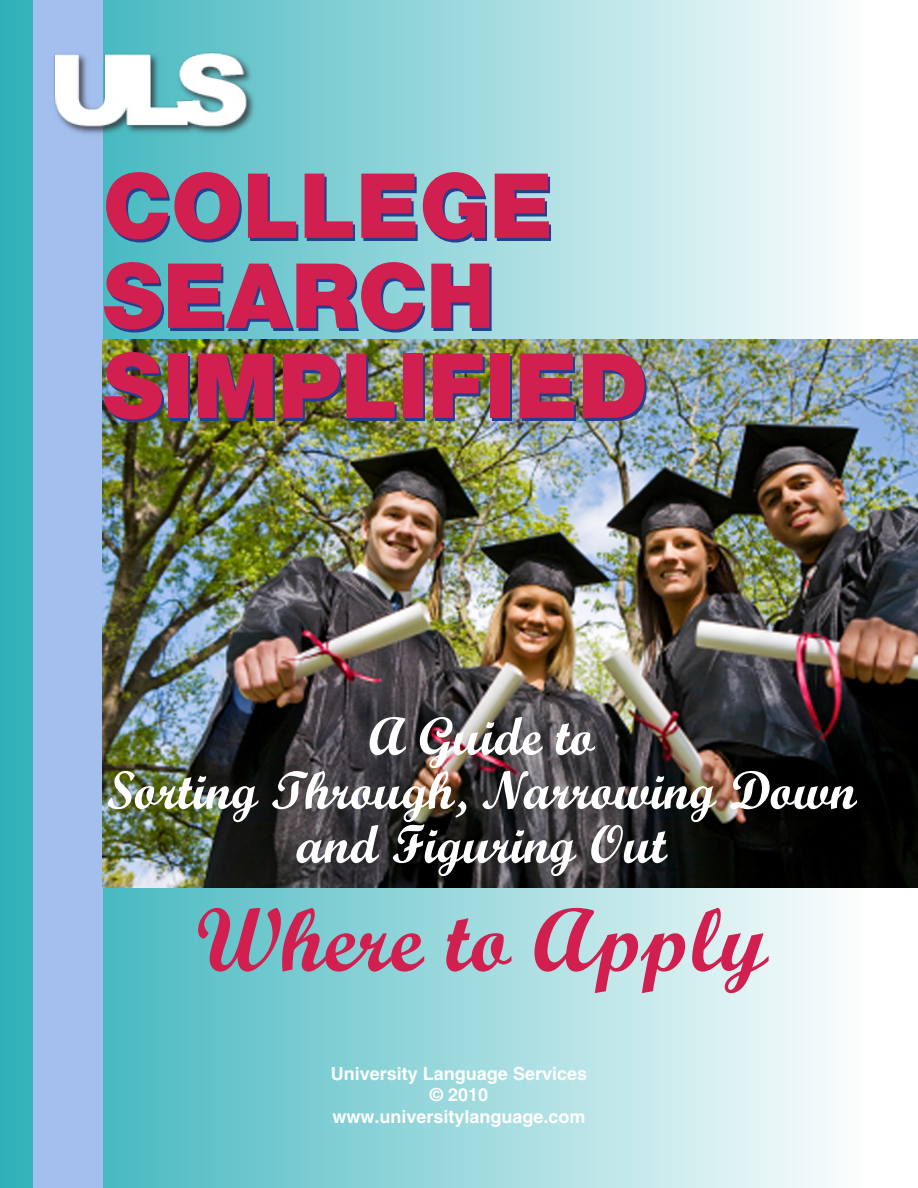
<style>
.page{position:relative;width:918px;height:1188px;background:#fff}
.page>*{position:absolute;margin:0;border:0;box-sizing:border-box;transform-origin:0 0}
.CHAPTERS{font:900 90px "Helvetica Neue";color:#d1204f}
.t1{font:90px "Script MT Bold";color:#d1204f}
.t2{font:54px/54px "Script MT Bold";color:#fff;text-align:center}
.t3{font:700 18px "Helvetica";color:#fff}
</style>
<div class="page">
<div style="left:0;top:0;width:864px;height:1188px;background:linear-gradient(to right,#2fb0b9,#fcfefe)"></div>
<div style="left:33px;top:0;width:70px;height:1188px;background:#a3bfee"></div>
<img style="left:103px;top:339px;width:815px;height:548px">
<img style="left:54px;top:50px;width:203px;height:88px">
<p class="CHAPTERS" style="left:103px;top:152px;width:452px">COLLEGE</p>
<p class="CHAPTERS" style="left:103px;top:242px;width:393px">SEARCH</p>
<p class="CHAPTERS" style="left:103px;top:332px;width:547px">SIMPLIFIED</p>
<p class="t2" style="left:369px;top:709px;width:227px">A Guide to</p>
<p class="t2" style="left:107px;top:763px;width:751px">Sorting Through, Narrowing Down and Figuring Out</p>
<p class="t1" style="left:195px;top:885px;width:574px">Where to Apply</p>
<p class="t3" style="left:331px;top:1062px;width:258px">University Language Services</p>
<p class="t3" style="left:430px;top:1084px;width:60px">© 2010</p>
<p class="t3" style="left:332px;top:1106px;width:255px">www.universitylanguage.com</p>
</div>
